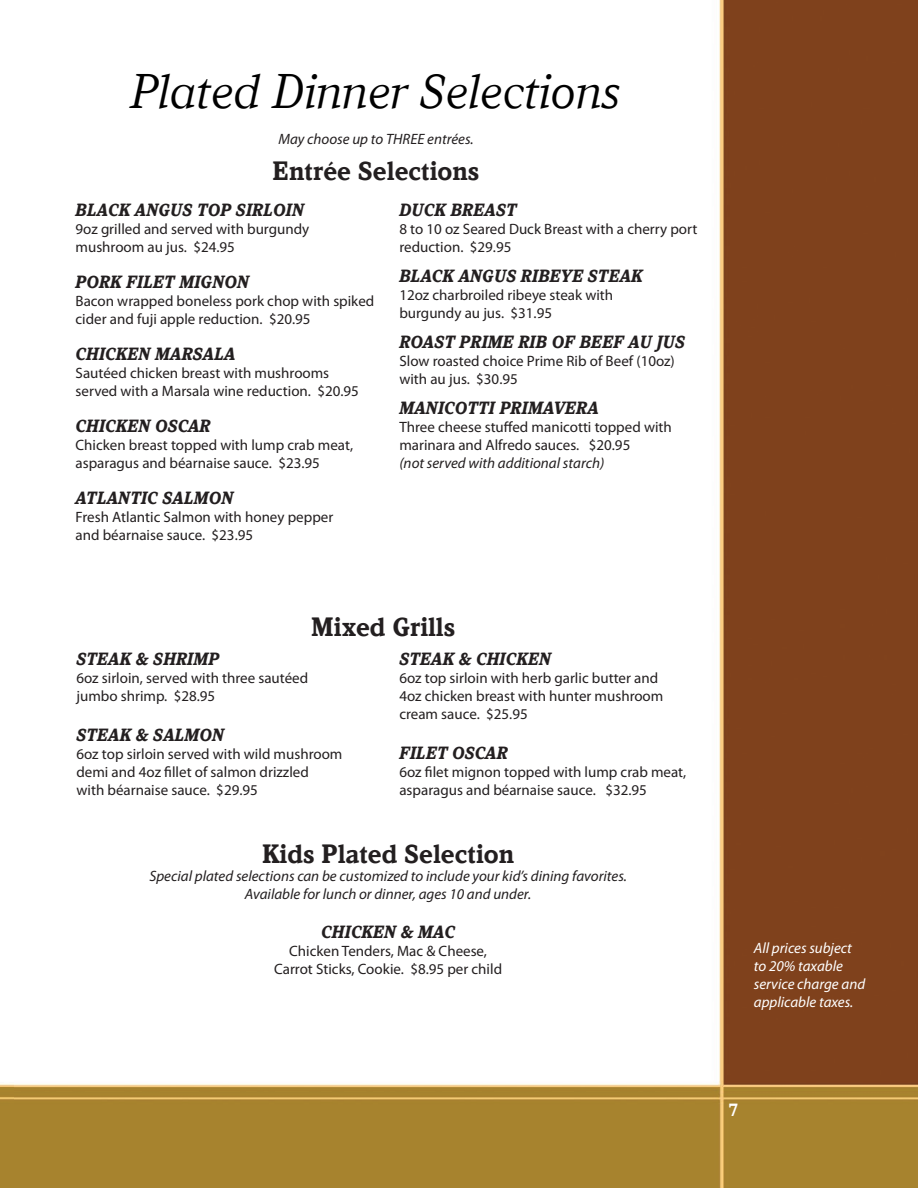
<style>
.page{position:relative;width:918px;height:1188px;background:#fff}
.page>*{position:absolute;margin:0;border:0;box-sizing:border-box;transform-origin:0 0}
.t1{font:italic 49.5px "Kandal";color:#000}
.t2{font:700 27px "Kandal";color:#231f20}
.t3{font:italic 700 18px "Kandal";color:#231f20}
.t4{font:700 18px "Kandal";color:#fff}
.t5{font:15px/18px "Myriad Pro";color:#231f20}
.t6{font:italic 15px "Myriad Pro";color:#231f20}
.t7{font:italic 15px/18px "Myriad Pro";color:#fff}
</style>
<div class="page">
<img style="left:14px;top:0;width:904px;height:1188px">
<img style="left:0;top:1083px;width:14px;height:105px">
<div style="left:1px;top:0;width:28px;height:653px;background:#fff"></div>
<p class="t1" style="left:131px;top:63px;width:492px">Plated Dinner Selections</p>
<p class="t6" style="left:278px;top:129px;width:197px">May choose up to THREE entrées.</p>
<p class="t2" style="left:273px;top:156px;width:208px">Entrée Selections</p>
<p class="t3" style="left:76px;top:200px;width:230px">BLACK ANGUS TOP SIRLOIN</p>
<p class="t5" style="left:76px;top:220px;width:235px">9oz grilled and served with burgundy</p>
<p class="t5" style="left:76px;top:238px;width:161px">mushroom au jus. $24.95</p>
<p class="t3" style="left:76px;top:272px;width:175px">PORK FILET MIGNON</p>
<p class="t5" style="left:76px;top:292px;width:300px">Bacon wrapped boneless pork chop with spiked cider and fuji apple reduction. $20.95</p>
<p class="t3" style="left:76px;top:344px;width:162px">CHICKEN MARSALA</p>
<p class="t5" style="left:76px;top:364px;width:255px">Sautéed chicken breast with mushrooms</p>
<p class="t5" style="left:76px;top:382px;width:285px">served with a Marsala wine reduction. $20.95</p>
<p class="t3" style="left:76px;top:416px;width:137px">CHICKEN OSCAR</p>
<p class="t5" style="left:76px;top:436px;width:279px">Chicken breast topped with lump crab meat, asparagus and béarnaise sauce. $23.95</p>
<p class="t3" style="left:76px;top:488px;width:159px">ATLANTIC SALMON</p>
<p class="t5" style="left:76px;top:508px;width:259px">Fresh Atlantic Salmon with honey pepper</p>
<p class="t5" style="left:76px;top:526px;width:179px">and béarnaise sauce. $23.95</p>
<p class="t3" style="left:399px;top:200px;width:119px">DUCK BREAST</p>
<p class="t5" style="left:399px;top:220px;width:300px">8 to 10 oz Seared Duck Breast with a cherry port reduction. $29.95</p>
<p class="t3" style="left:399px;top:266px;width:245px">BLACK ANGUS RIBEYE STEAK</p>
<p class="t5" style="left:399px;top:286px;width:215px">12oz charbroiled ribeye steak with</p>
<p class="t5" style="left:399px;top:304px;width:154px">burgundy au jus. $31.95</p>
<p class="t3" style="left:399px;top:332px;width:287px">ROAST PRIME RIB OF BEEF AU JUS</p>
<p class="t5" style="left:399px;top:352px;width:277px">Slow roasted choice Prime Rib of Beef (10oz) with au jus. $30.95</p>
<p class="t3" style="left:399px;top:398px;width:201px">MANICOTTI PRIMAVERA</p>
<p class="t5" style="left:399px;top:418px;width:274px">Three cheese stuffed manicotti topped with marinara and Alfredo sauces. $20.95</p>
<p class="t6" style="left:399px;top:454px;width:206px">(not served with additional starch)</p>
<p class="t2" style="left:311px;top:612px;width:145px">Mixed Grills</p>
<p class="t3" style="left:76px;top:649px;width:145px">STEAK &amp; SHRIMP</p>
<p class="t5" style="left:76px;top:669px;width:233px">6oz sirloin, served with three sautéed</p>
<p class="t5" style="left:76px;top:687px;width:140px">jumbo shrimp. $28.95</p>
<p class="t3" style="left:76px;top:725px;width:149px">STEAK &amp; SALMON</p>
<p class="t5" style="left:76px;top:745px;width:267px">6oz top sirloin served with wild mushroom demi and 4oz fillet of salmon drizzled</p>
<p class="t5" style="left:76px;top:781px;width:183px">with béarnaise sauce. $29.95</p>
<p class="t3" style="left:399px;top:649px;width:153px">STEAK &amp; CHICKEN</p>
<p class="t5" style="left:399px;top:669px;width:260px">6oz top sirloin with herb garlic butter and</p>
<p class="t5" style="left:399px;top:687px;width:265px">4oz chicken breast with hunter mushroom</p>
<p class="t5" style="left:399px;top:705px;width:130px">cream sauce. $25.95</p>
<p class="t3" style="left:399px;top:743px;width:110px">FILET OSCAR</p>
<p class="t5" style="left:399px;top:763px;width:288px">6oz filet mignon topped with lump crab meat, asparagus and béarnaise sauce. $32.95</p>
<p class="t2" style="left:262px;top:838px;width:254px">Kids Plated Selection</p>
<p class="t6" style="left:149px;top:866px;width:479px">Special plated selections can be customized to include your kid’s dining favorites.</p>
<p class="t6" style="left:245px;top:884px;width:288px">Available for lunch or dinner, ages 10 and under.</p>
<p class="t3" style="left:321px;top:921px;width:135px">CHICKEN &amp; MAC</p>
<p class="t5" style="left:289px;top:941px;width:199px">Chicken Tenders, Mac &amp; Cheese,</p>
<p class="t5" style="left:274px;top:959px;width:229px">Carrot Sticks, Cookie. $8.95 per child</p>
<p class="t7" style="left:754px;top:939px;width:100px">All prices subject</p>
<p class="t7" style="left:754px;top:957px;width:113px">to 20% taxable service charge and applicable taxes.</p>
<p class="t4" style="left:728px;top:1100px;width:11px">7</p>
</div>
